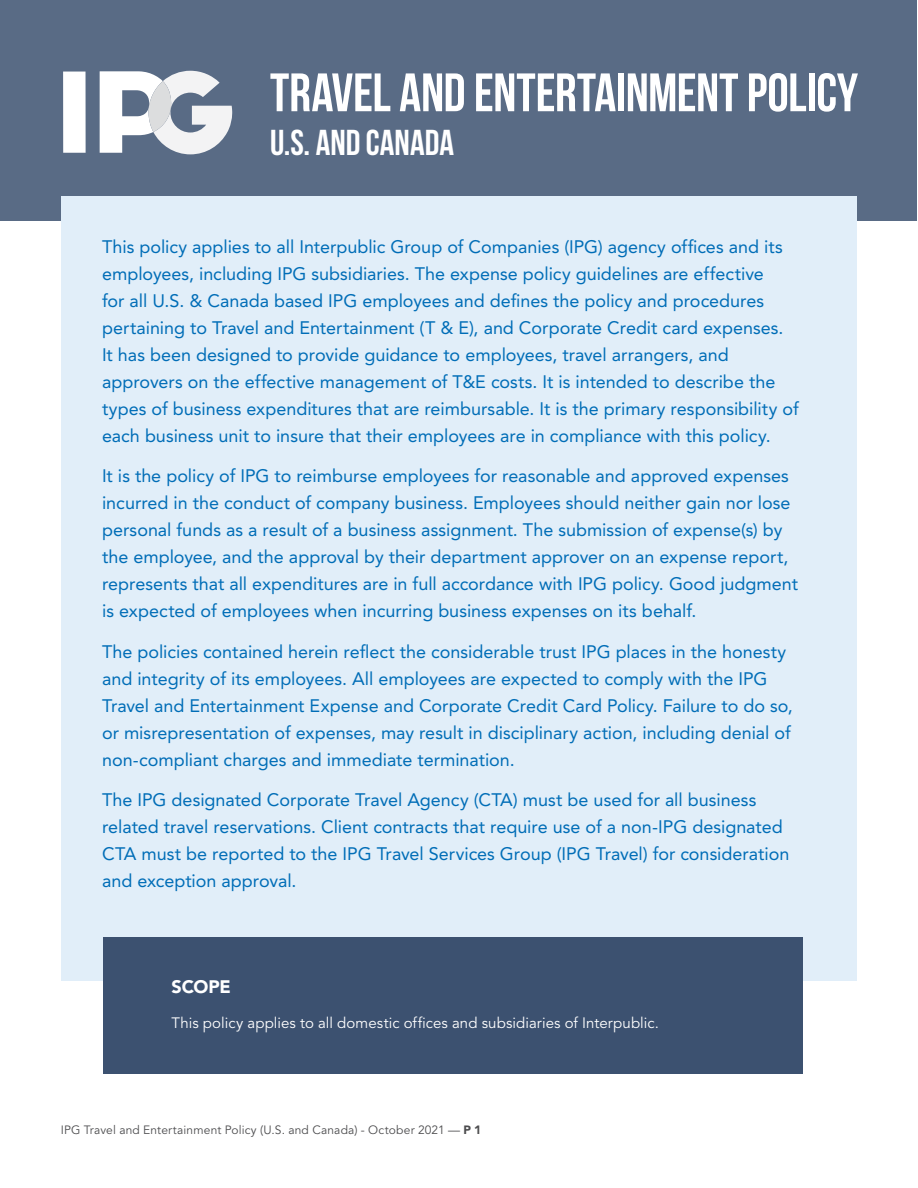
<style>
.page{position:relative;width:918px;height:1188px;background:#fff}
.page>*{position:absolute;margin:0;border:0;box-sizing:border-box;transform-origin:0 0}
.t1{font:54px "Bebas Neue";letter-spacing:-.01em;color:#fff}
.t2{font:36px "Bebas Neue";color:#fff}
.t3{font:18px/27px "Avenir LT Std";color:#006db7}
.t4{font:900 18px "Avenir LT Std";letter-spacing:-.015em;color:#fff}
.t5{font:15px "Avenir LT Std";letter-spacing:.005em;color:#fff}
.t6{font:12px "Avenir LT Std";letter-spacing:.015em;color:#4c4c4e}
.s1{font-weight:900}
</style>
<div class="page">
<div style="left:1px;top:0;width:916px;height:220px;background:#596b85"></div>
<div style="left:62px;top:196px;width:795px;height:785px;background:#e1eef9"></div>
<svg style="left:100px;top:71px;width:132px;height:83px"></svg>
<div style="left:63px;top:72px;width:23px;height:81px;background:#fff"></div>
<div style="left:103px;top:937px;width:699px;height:137px;background:#3c5170"></div>
<h1 class="t1" style="left:270px;top:63px;width:590px">TRAVEL AND ENTERTAINMENT POLICY</h1>
<h2 class="t2" style="left:270px;top:123px;width:186px">U.S. AND CANADA</h2>
<p class="t3" style="left:102px;top:233px;width:698px">This policy applies to all Interpublic Group of Companies (IPG) agency offices and its employees, including IPG subsidiaries. The expense policy guidelines are effective<br>for all U.S. &amp; Canada based IPG employees and defines the policy and procedures pertaining to Travel and Entertainment (T &amp; E), and Corporate Credit card expenses.<br>It has been designed to provide guidance to employees, travel arrangers, and approvers on the effective management of T&amp;E costs. It is intended to describe the types of business expenditures that are reimbursable. It is the primary responsibility of each business unit to insure that their employees are in compliance with this policy.</p>
<p class="t3" style="left:102px;top:463px;width:698px">It is the policy of IPG to reimburse employees for reasonable and approved expenses incurred in the conduct of company business. Employees should neither gain nor lose personal funds as a result of a business assignment. The submission of expense(s) by the employee, and the approval by their department approver on an expense report, represents that all expenditures are in full accordance with IPG policy. Good judgment is expected of employees when incurring business expenses on its behalf.</p>
<p class="t3" style="left:102px;top:638px;width:692px">The policies contained herein reflect the considerable trust IPG places in the honesty and integrity of its employees. All employees are expected to comply with the IPG Travel and Entertainment Expense and Corporate Credit Card Policy. Failure to do so, or misrepresentation of expenses, may result in disciplinary action, including denial of non-compliant charges and immediate termination.</p>
<p class="t3" style="left:102px;top:787px;width:689px">The IPG designated Corporate Travel Agency (CTA) must be used for all business related travel reservations. Client contracts that require use of a non-IPG designated CTA must be reported to the IPG Travel Services Group (IPG Travel) for consideration and exception approval.</p>
<p class="t4" style="left:172px;top:976px;width:61px">SCOPE</p>
<p class="t5" style="left:172px;top:1014px;width:489px">This policy applies to all domestic offices and subsidiaries of Interpublic.</p>
<p class="t6" style="left:61px;top:1123px;width:422px">IPG Travel and Entertainment Policy (U.S. and Canada) - October 2021 — <span class="s1">P 1</span></p>
</div>
